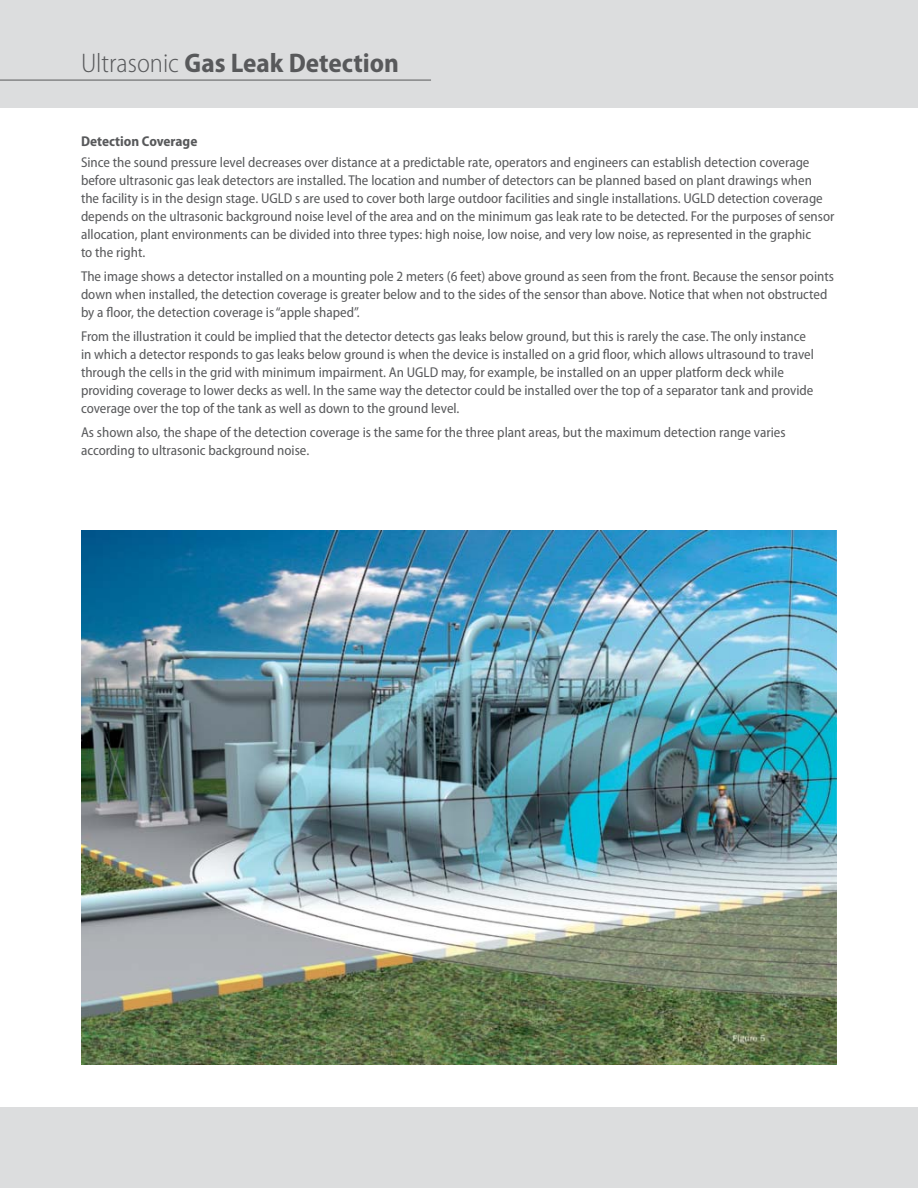
<style>
.page{position:relative;width:918px;height:1188px;background:#fff}
.page>*{position:absolute;margin:0;border:0;box-sizing:border-box;transform-origin:0 0}
.t1{font:700 semi-condensed 27px "Myriad Pro";color:#58595b}
.t2{font:semi-condensed 14.25px/18px "Myriad Pro";color:#58595b}
.t3{font:700 semi-condensed 14.25px "Myriad Pro";color:#58595b}
.s1{font-weight:300}
</style>
<div class="page">
<div style="left:0;top:1107px;width:918px;height:81px;background:#dcddde"></div>
<div style="left:0;top:0;width:918px;height:108px;background:#dcddde"></div>
<hr style="left:0;top:80px;width:431px;height:1px;background:#58595b">
<img style="left:81px;top:531px;width:755px;height:533px">
<h1 class="t1" style="left:81px;top:53px;width:320px"><span class="s1">Ultrasonic</span> Gas Leak Detection</h1>
<p class="t3" style="left:81px;top:136px;width:118px">Detection Coverage</p>
<p class="t2" style="left:81px;top:154px;width:755px">Since the sound pressure level decreases over distance at a predictable rate, operators and engineers can establish detection coverage before ultrasonic gas leak detectors are installed. The location and number of detectors can be planned based on plant drawings when<br>the facility is in the design stage. UGLD s are used to cover both large outdoor facilities and single installations. UGLD detection coverage depends on the ultrasonic background noise level of the area and on the minimum gas leak rate to be detected. For the purposes of sensor allocation, plant environments can be divided into three types: high noise, low noise, and very low noise, as represented in the graphic<br>to the right.</p>
<p class="t2" style="left:81px;top:268px;width:755px">The image shows a detector installed on a mounting pole 2 meters (6 feet) above ground as seen from the front. Because the sensor points down when installed, the detection coverage is greater below and to the sides of the sensor than above. Notice that when not obstructed by a floor, the detection coverage is “apple shaped”.</p>
<p class="t2" style="left:81px;top:328px;width:734px">From the illustration it could be implied that the detector detects gas leaks below ground, but this is rarely the case. The only instance in which a detector responds to gas leaks below ground is when the device is installed on a grid floor, which allows ultrasound to travel through the cells in the grid with minimum impairment. An UGLD may, for example, be installed on an upper platform deck while providing coverage to lower decks as well. In the same way the detector could be installed over the top of a separator tank and provide coverage over the top of the tank as well as down to the ground level.</p>
<p class="t2" style="left:81px;top:424px;width:706px">As shown also, the shape of the detection coverage is the same for the three plant areas, but the maximum detection range varies according to ultrasonic background noise.</p>
</div>
